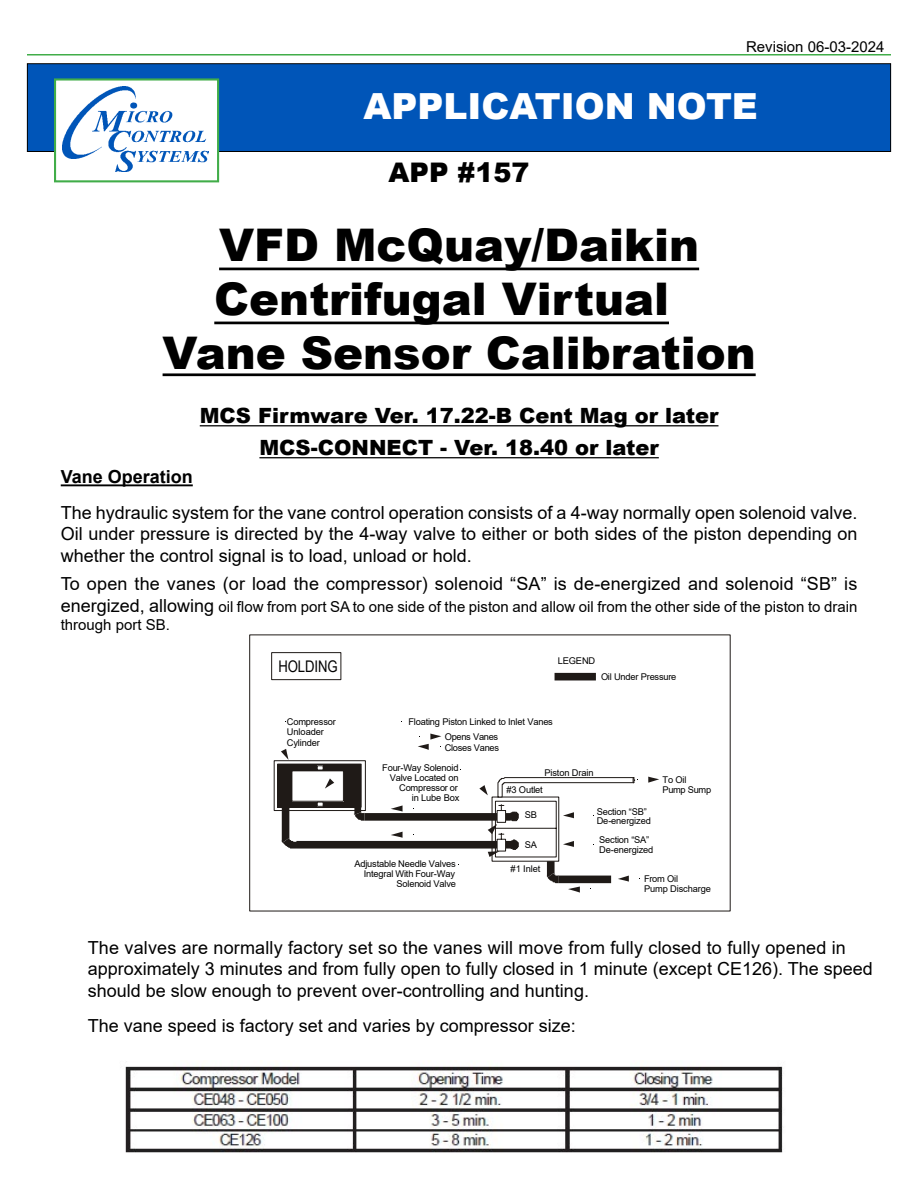
<style>
.page{position:relative;width:918px;height:1188px;background:#fff}
.page>*{position:absolute;margin:0;border:0;box-sizing:border-box;transform-origin:0 0}
.t1{font:900 45px "Arial";color:#000}
.t2{font:900 36px "Arial";color:#fff}
.t3{font:900 27px "Arial";color:#000}
.t4{font:900 21px/32px "Arial";color:#000;text-align:center}
.t5{font:18px/21.6px "Arial";color:#000;text-align:justify}
.t6{font:700 18px "Arial";color:#000}
.t7{font:16.05px "Arial Narrow";letter-spacing:-.005em;color:#000}
.t8{font:15px/18px "Arial";color:#000}
.t9{font:10.95px/13.5px "Times New Roman";letter-spacing:.01em;color:#000;text-align:center}
.t10{font:9.3px/10.2px "Arial";letter-spacing:-.02em;color:#000}
.t11{font:9.3px/10.2px "Arial";letter-spacing:-.04em;color:#000}
.s1{font-size:18px}
</style>
<div class="page">
<hr style="left:27px;top:54px;width:864px;height:2px;background:#41ad49">
<div style="left:27px;top:64px;width:864px;height:88px;background:#0055b8"></div>
<div style="left:27px;top:63px;width:864px;height:89px;border:1px solid #000"></div>
<div style="left:55px;top:79px;width:163px;height:102px;background:#fff"></div>
<img style="left:63px;top:86px;width:146px;height:86px">
<div style="left:54px;top:78px;width:165px;height:104px;border:2px solid #41ad49"></div>
<hr style="left:163px;top:373px;width:593px;height:3px;background:#000">
<hr style="left:200px;top:425px;width:519px;height:1px;background:#000">
<hr style="left:259px;top:457px;width:400px;height:1px;background:#000">
<hr style="left:61px;top:484px;width:132px;height:2px;background:#000">
<hr style="left:214px;top:322px;width:455px;height:2px;background:#000">
<hr style="left:219px;top:268px;width:480px;height:2px;background:#000">
<svg style="left:249px;top:634px;width:482px;height:278px"></svg>
<img style="left:125px;top:1066px;width:658px;height:87px">
<p class="t8" style="left:746px;top:38px;width:140px">Revision 06-03-2024</p>
<h2 class="t2" style="left:363px;top:80px;width:396px">APPLICATION NOTE</h2>
<h3 class="t3" style="left:389px;top:153px;width:142px">APP #157</h3>
<h1 class="t1" style="left:219px;top:212px;width:482px">VFD McQuay/Daikin</h1>
<h1 class="t1" style="left:214px;top:266px;width:456px">Centrifugal Virtual</h1>
<h1 class="t1" style="left:163px;top:320px;width:595px">Vane Sensor Calibration</h1>
<p class="t4" style="left:200px;top:399px;width:520px">MCS Firmware Ver. 17.22-B Cent Mag or later<br>MCS-CONNECT - Ver. 18.40 or later</p>
<p class="t6" style="left:61px;top:464px;width:134px">Vane Operation</p>
<p class="t5" style="left:61px;top:501px;width:798px">The hydraulic system for the vane control operation consists of a 4-way normally open solenoid valve.<br>Oil under pressure is directed by the 4-way valve to either or both sides of the piston depending on whether the control signal is to load, unload or hold.</p>
<p class="t5" style="left:61px;top:573px;width:798px">To open the vanes (or load the compressor) solenoid “SA” is de-energized and solenoid “SB” is</p>
<p class="t8" style="left:61px;top:597px;width:798px"><span class="s1">energized, allowing</span> oil flow from port SA to one side of the piston and allow oil from the other side of the piston to drain through port SB.</p>
<p class="t9" style="left:268px;top:334px;width:103px">NOTE<br>4-Way Solenoid and<br>Vane Close Switch Are</p>
<p class="t9" style="left:632px;top:407px;width:66px">Run Capacitor</p>
<p class="t7" style="left:278px;top:655px;width:61px">HOLDING</p>
<p class="t10" style="left:558px;top:655px;width:39px">LEGEND</p>
<p class="t10" style="left:601px;top:672px;width:77px">Oil Under Pressure</p>
<p class="t10" style="left:287px;top:717px;width:51px">Compressor<br>Unloader<br>Cylinder</p>
<p class="t10" style="left:445px;top:714px;width:110px;line-height:15.1px;text-indent:-36px">Floating Piston Linked to Inlet Vanes<br>Opens Vanes</p>
<p class="t10" style="left:382px;top:737px;width:118px;line-height:20.2px;text-indent:62px">Closes Vanes<br>Four-Way Solenoid</p>
<p class="t10" style="left:390px;top:773px;width:71px;text-align:right">Valve Located on<br>Compressor or<br>in Lube Box</p>
<p class="t10" style="left:544px;top:767px;width:51px">Piston Drain</p>
<p class="t11" style="left:663px;top:774px;width:50px">To Oil<br>Pump Sump</p>
<p class="t10" style="left:506px;top:784px;width:38px">#3 Outlet</p>
<p class="t10" style="left:525px;top:810px;width:14px">SB</p>
<p class="t10" style="left:525px;top:839px;width:14px">SA</p>
<p class="t10" style="left:511px;top:864px;width:31px">#1 Inlet</p>
<p class="t10" style="left:597px;top:807px;width:56px;line-height:9.3px">Section “SB”<br>De-energized</p>
<p class="t10" style="left:599px;top:834px;width:56px">Section “SA”<br>De-energized</p>
<p class="t10" style="left:644px;top:874px;width:68px;line-height:9.3px">From Oil<br>Pump Discharge</p>
<p class="t10" style="left:354px;top:859px;width:103px;text-align:right">Adjustable Needle Valves<br>Integral With Four-Way<br>Solenoid Valve</p>
<p class="t5" style="left:88px;top:936px;width:787px;text-align:left">The valves are normally factory set so the vanes will move from fully closed to fully opened in approximately 3 minutes and from fully open to fully closed in 1 minute (except CE126). The speed should be slow enough to prevent over-controlling and hunting.</p>
<p class="t5" style="left:88px;top:1015px;width:490px">The vane speed is factory set and varies by compressor size:</p>
</div>
